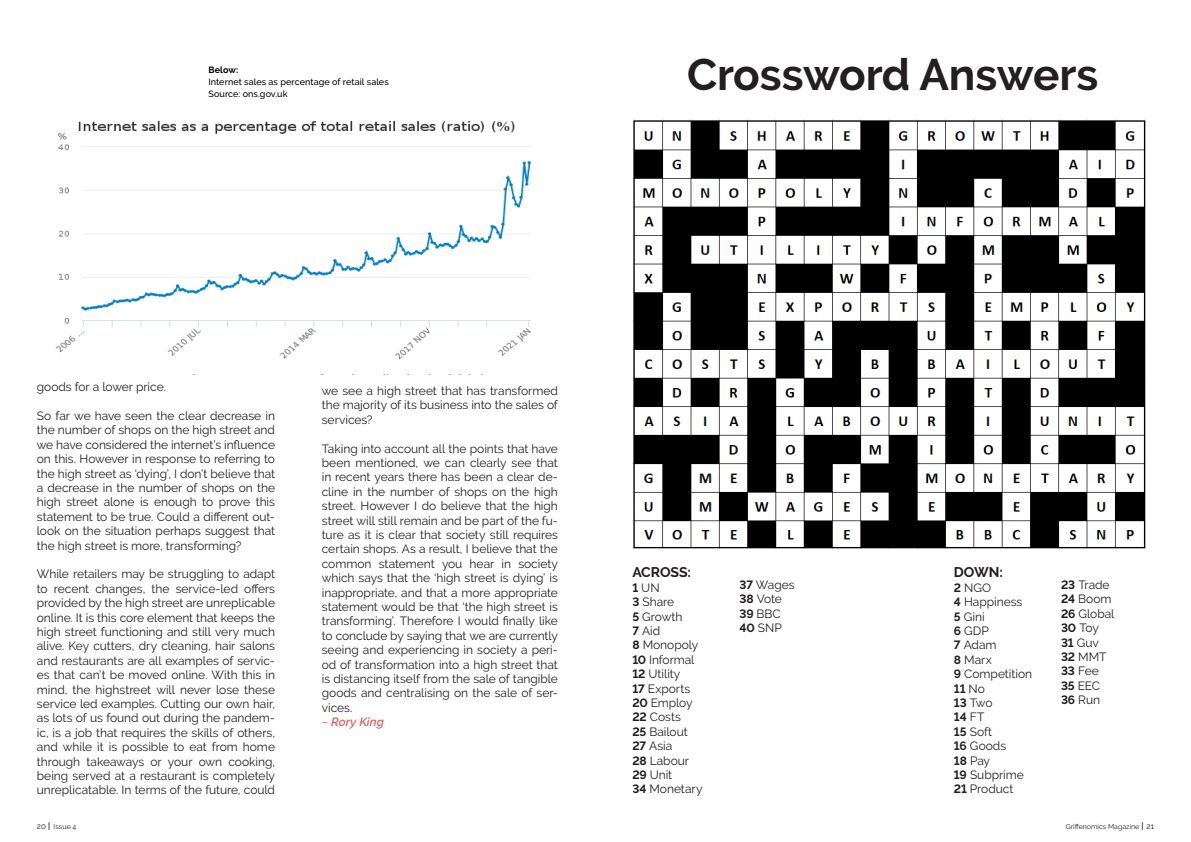
<style>
.page{position:relative;width:1191px;height:842px;background:#fff}
.page>*{position:absolute;margin:0;border:0;box-sizing:border-box;transform-origin:0 0}
.t1{font:700 44px "Raleway";color:#231f20}
.t2{font:700 14px "Raleway";letter-spacing:-.005em;color:#231f20}
.t3{font:12px/14.4px "Raleway";letter-spacing:-.005em;color:#231f20;text-align:justify}
.t4{font:italic 600 12px "Raleway";color:#e05f62}
.t5{font:700 12px "Raleway";color:#231f20}
.t6{font:500 9px "Raleway";letter-spacing:.005em;color:#000}
.t7{font:700 9px "Raleway";letter-spacing:.01em;color:#000}
.t8{font:7px "Raleway";color:#231f20}
.s1{font-size:8px}
.s2{font-size:11px}
.s3{font-weight:700}
.s4{font-weight:400}
</style>
<div class="page">
<img style="left:632px;top:119px;width:513px;height:430px">
<img style="left:55px;top:121px;width:476px;height:239px">
<p class="t7" style="left:208px;top:65px;width:31px">Below:</p>
<p class="t6" style="left:208px;top:76px;width:182px">Internet sales as percentage of retail sales</p>
<p class="t6" style="left:208px;top:88px;width:81px">Source: ons.gov.uk</p>
<p class="t1" style="left:687px;top:50px;width:413px">Crossword Answers</p>
<p class="t3" style="left:37px;top:380px;width:131px">goods for a lower price.</p>
<p class="t3" style="left:37px;top:408px;width:240px">So far we have seen the clear decrease in the number of shops on the high street and we have considered the internet’s influence on this. However in response to referring to the high street as ‘dying’, I don’t believe that a decrease in the number of shops on the high street alone is enough to prove this statement to be true. Could a different out&shy;look on the situation perhaps suggest that the high street is more, transforming?</p>
<p class="t3" style="left:37px;top:567px;width:240px">While retailers may be struggling to adapt to recent changes, the service-led offers provided by the high street are unreplicable online. It is this core element that keeps the high street functioning and still very much alive. Key cutters, dry cleaning, hair salons and restaurants are all examples of servic&shy;es that can’t be moved online. With this in mind, the highstreet will never lose these service led examples. Cutting our own hair, as lots of us found out during the pandem&shy;ic, is a job that requires the skills of others, and while it is possible to eat from home through takeaways or your own cooking, being served at a restaurant is completely unreplicatable. In terms of the future, could</p>
<p class="t8" style="left:37px;top:822px;width:41px"><span class="s1">20</span> <span class="s2">I</span> Issue 4</p>
<p class="t3" style="left:322px;top:383px;width:238px">we see a high street that has transformed the majority of its business into the sales of services?</p>
<p class="t3" style="left:322px;top:441px;width:238px">Taking into account all the points that have been mentioned, we can clearly see that in recent years there has been a clear de&shy;cline in the number of shops on the high street. However I do believe that the high street will still remain and be part of the fu&shy;ture as it is clear that society still requires certain shops. As a result, I believe that the common statement you hear in society which says that the ‘high street is dying’ is inappropriate, and that a more appropriate statement would be that ‘the high street is transforming’. Therefore I would finally like to conclude by saying that we are currently seeing and experiencing in society a peri&shy;od of transformation into a high street that is distancing itself from the sale of tangible goods and centralising on the sale of ser&shy;vices.</p>
<p class="t4" style="left:322px;top:715px;width:64px">~ Rory King</p>
<p class="t2" style="left:632px;top:564px;width:60px">ACROSS:</p>
<p class="t3" style="left:632px;top:580px;width:29px"><span class="s3">1</span> UN</p>
<p class="t3" style="left:632px;top:595px;width:43px"><span class="s3">3</span> Share</p>
<p class="t3" style="left:632px;top:609px;width:52px"><span class="s3">5</span> Growth</p>
<p class="t3" style="left:632px;top:623px;width:29px"><span class="s3">7</span> Aid</p>
<p class="t3" style="left:632px;top:638px;width:67px"><span class="s3">8</span> Monopoly</p>
<p class="t3" style="left:632px;top:652px;width:64px"><span class="s3">10</span> Informal</p>
<p class="t3" style="left:632px;top:667px;width:50px"><span class="s3">12</span> Utility</p>
<p class="t3" style="left:632px;top:681px;width:59px"><span class="s3">17</span> Exports</p>
<p class="t3" style="left:632px;top:695px;width:62px"><span class="s3">20</span> Employ</p>
<p class="t3" style="left:632px;top:710px;width:50px"><span class="s3">22</span> Costs</p>
<p class="t3" style="left:632px;top:724px;width:57px"><span class="s3">25</span> Bailout</p>
<p class="t3" style="left:632px;top:739px;width:42px"><span class="s3">27</span> Asia</p>
<p class="t3" style="left:632px;top:753px;width:58px"><span class="s3">28</span> Labour</p>
<p class="t3" style="left:632px;top:767px;width:41px"><span class="s3">29</span> Unit</p>
<p class="t3" style="left:632px;top:782px;width:72px"><span class="s3">34</span> Monetary</p>
<p class="t3" style="left:739px;top:577px;width:57px"><span class="s3">37</span> Wages</p>
<p class="t3" style="left:739px;top:592px;width:44px"><span class="s3">38</span> Vote</p>
<p class="t3" style="left:739px;top:606px;width:43px"><span class="s3">39</span> BBC</p>
<p class="t3" style="left:739px;top:621px;width:44px"><span class="s3">40</span> SNP</p>
<p class="t2" style="left:954px;top:564px;width:50px">DOWN:</p>
<p class="t3" style="left:954px;top:580px;width:39px"><span class="s3">2</span> NGO</p>
<p class="t3" style="left:954px;top:595px;width:70px"><span class="s3">4</span> Happiness</p>
<p class="t3" style="left:954px;top:609px;width:32px"><span class="s3">5</span> Gini</p>
<p class="t3" style="left:954px;top:623px;width:37px"><span class="s3">6</span> GDP</p>
<p class="t3" style="left:954px;top:638px;width:44px"><span class="s3">7</span> Adam</p>
<p class="t3" style="left:954px;top:652px;width:39px"><span class="s3">8</span> Marx</p>
<p class="t3" style="left:954px;top:667px;width:80px"><span class="s3">9</span> Competition</p>
<p class="t5" style="left:954px;top:681px;width:33px">11 <span class="s4">No</span></p>
<p class="t3" style="left:954px;top:695px;width:40px"><span class="s3">13</span> Two</p>
<p class="t5" style="left:954px;top:710px;width:32px">14 <span class="s4">FT</span></p>
<p class="t3" style="left:954px;top:724px;width:40px"><span class="s3">15</span> Soft</p>
<p class="t3" style="left:954px;top:739px;width:54px"><span class="s3">16</span> Goods</p>
<p class="t3" style="left:954px;top:753px;width:38px"><span class="s3">18</span> Pay</p>
<p class="t3" style="left:954px;top:767px;width:71px"><span class="s3">19</span> Subprime</p>
<p class="t3" style="left:954px;top:782px;width:61px"><span class="s3">21</span> Product</p>
<p class="t3" style="left:1061px;top:577px;width:50px"><span class="s3">23</span> Trade</p>
<p class="t3" style="left:1061px;top:592px;width:52px"><span class="s3">24</span> Boom</p>
<p class="t3" style="left:1061px;top:606px;width:55px"><span class="s3">26</span> Global</p>
<p class="t3" style="left:1061px;top:621px;width:39px"><span class="s3">30</span> Toy</p>
<p class="t3" style="left:1061px;top:635px;width:39px"><span class="s3">31</span> Guv</p>
<p class="t3" style="left:1061px;top:649px;width:47px"><span class="s3">32</span> MMT</p>
<p class="t3" style="left:1061px;top:664px;width:39px"><span class="s3">33</span> Fee</p>
<p class="t3" style="left:1061px;top:678px;width:40px"><span class="s3">35</span> EEC</p>
<p class="t3" style="left:1061px;top:693px;width:40px"><span class="s3">36</span> Run</p>
<p class="t8" style="left:1065px;top:822px;width:90px">Griffenomics Magazine <span class="s2">I</span> <span class="s1">21</span></p>
</div>
